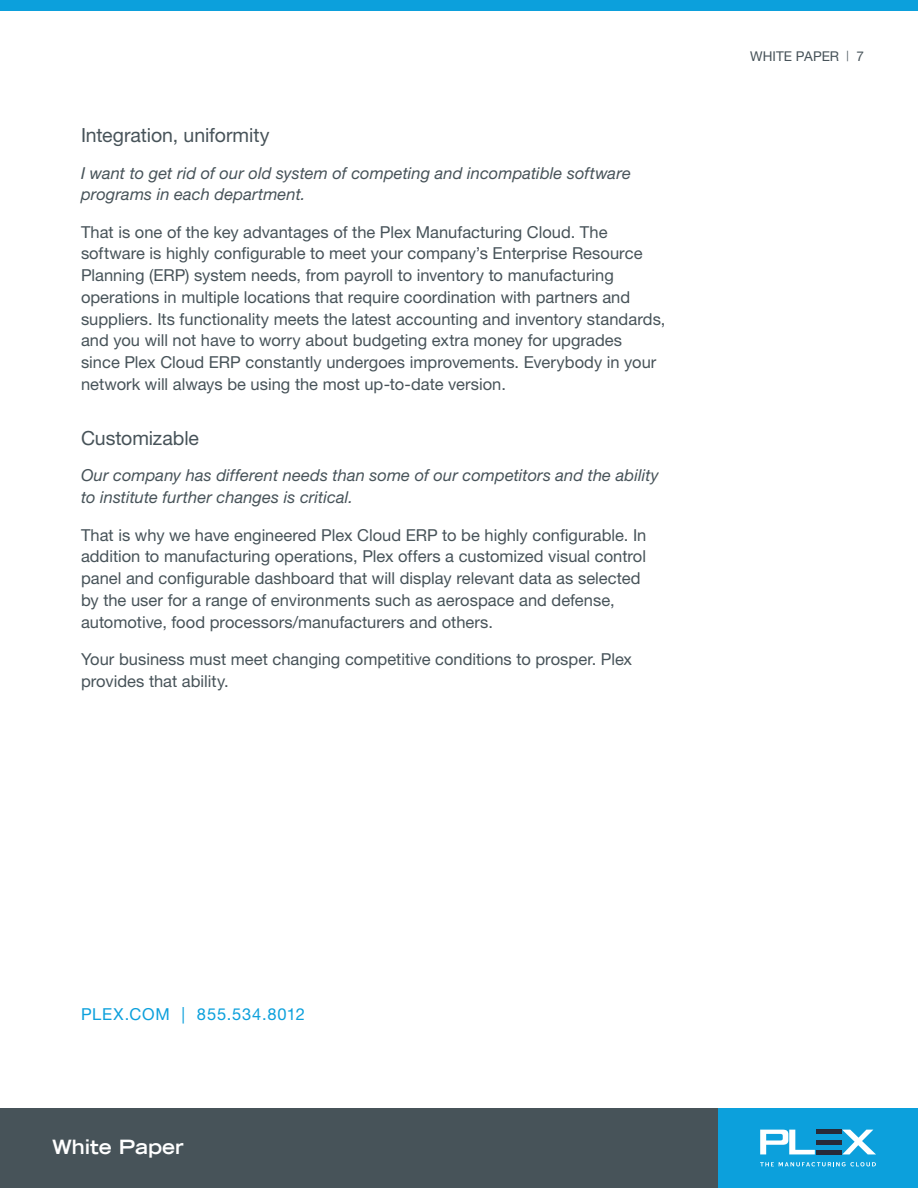
<style>
.page{position:relative;width:918px;height:1188px;background:#fff}
.page>*{position:absolute;margin:0;border:0;box-sizing:border-box;transform-origin:0 0}
.subhead_2{font:19.5px "Helvetica Neue LT Pro";letter-spacing:-.005em;color:#475359}
.t1{font:700 expanded 19.5px "Trade Gothic LT";color:#fff}
.copy{font:16.5px/21.8px "Helvetica Neue LT Pro";color:#475359}
.copy-2{font:italic 16.5px/21.8px "Helvetica Neue LT Pro";letter-spacing:.005em;color:#475359}
.t2{font:16.5px "Helvetica Neue LT Pro";letter-spacing:.05em;color:#0ca0dc}
.t3{font:13.5px "Helvetica Neue LT Pro";letter-spacing:.005em;color:#475359}
.s1{font-size:10.5px}
</style>
<div class="page">
<div style="left:0;top:1108px;width:735px;height:80px;background:#475359"></div>
<div style="left:718px;top:1108px;width:200px;height:80px;background:#0ca0dc"></div>
<svg style="left:760px;top:1130px;width:55px;height:24px"></svg>
<svg style="left:842px;top:1130px;width:34px;height:24px"></svg>
<hr style="left:816px;top:1150px;width:25px;height:4px;background:#282a38">
<hr style="left:816px;top:1130px;width:25px;height:4px;background:#282a38">
<div style="left:816px;top:1140px;width:25px;height:5px;background:#282a38"></div>
<svg style="left:760px;top:1162px;width:116px;height:4px"></svg>
<div style="left:0;top:0;width:918px;height:11px;background:#0ca0dc"></div>
<p class="subhead_2" style="left:81px;top:123px;width:190px">Integration, uniformity</p>
<p class="copy-2" style="left:81px;top:161px;width:551px">I want to get rid of our old system of competing and incompatible software programs in each department.</p>
<p class="copy" style="left:81px;top:221px;width:586px">That is one of the key advantages of the Plex Manufacturing Cloud. The software is highly configurable to meet your company’s Enterprise Resource Planning (ERP) system needs, from payroll to inventory to manufacturing operations in multiple locations that require coordination with partners and suppliers. Its functionality meets the latest accounting and inventory standards, and you will not have to worry about budgeting extra money for upgrades<br>since Plex Cloud ERP constantly undergoes improvements. Everybody in your network will always be using the most up-to-date version.</p>
<p class="subhead_2" style="left:81px;top:426px;width:120px">Customizable</p>
<p class="copy-2" style="left:81px;top:464px;width:579px">Our company has different needs than some of our competitors and the ability to institute further changes is critical.</p>
<p class="copy" style="left:81px;top:523px;width:567px">That is why we have engineered Plex Cloud ERP to be highly configurable. In addition to manufacturing operations, Plex offers a customized visual control panel and configurable dashboard that will display relevant data as selected by the user for a range of environments such as aerospace and defense, automotive, food processors/manufacturers and others.</p>
<p class="copy" style="left:81px;top:648px;width:553px">Your business must meet changing competitive conditions to prosper. Plex provides that ability.</p>
<p class="t3" style="left:750px;top:48px;width:115px">WHITE PAPER <span class="s1">|</span> 7</p>
<p class="t2" style="left:81px;top:1004px;width:226px">PLEX.COM | 855.534.8012</p>
<p class="t1" style="left:52px;top:1134px;width:133px">White Paper</p>
</div>
